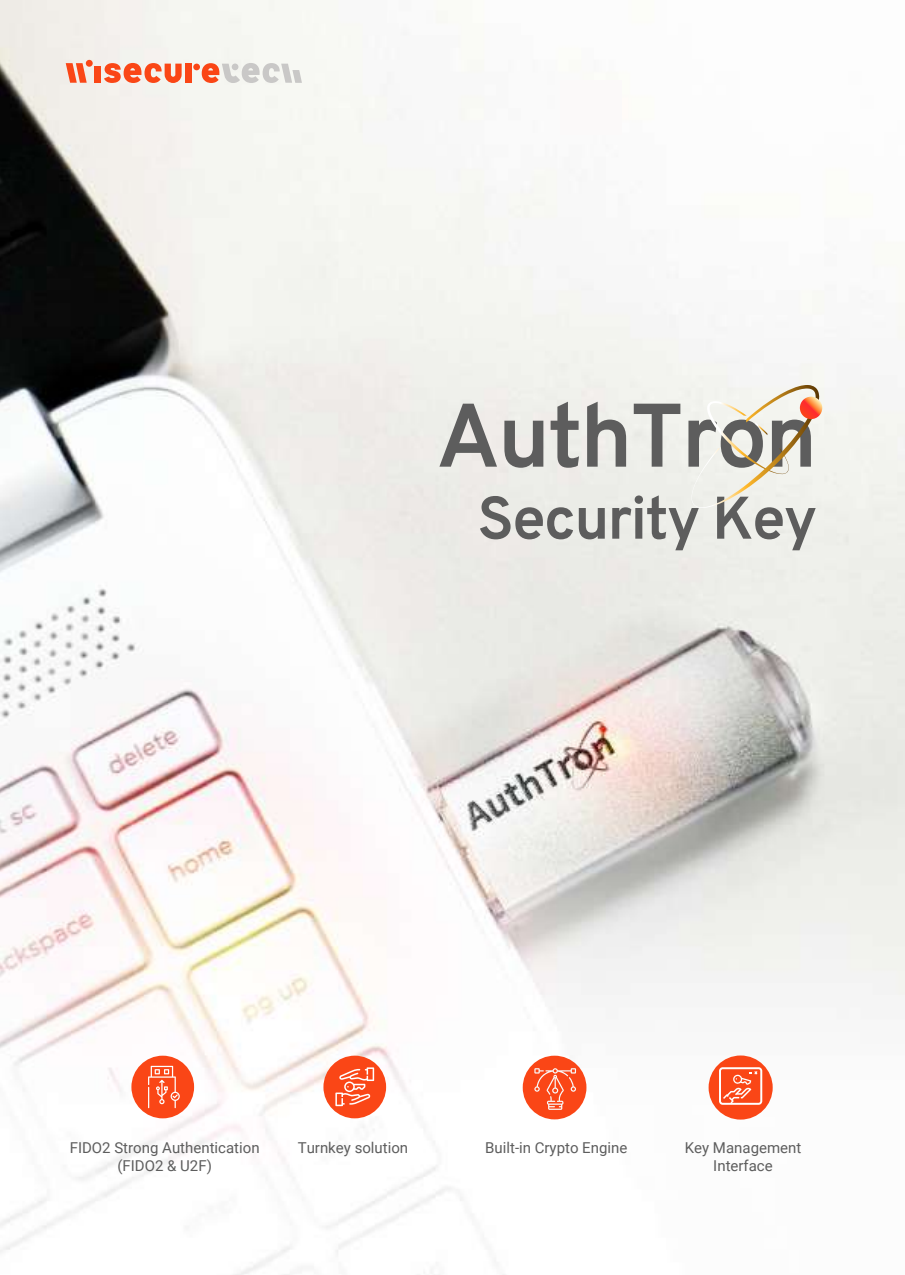
<style>
.page{position:relative;width:905px;height:1275px;background:#fff}
.page>*{position:absolute;margin:0;border:0;box-sizing:border-box;transform-origin:0 0}
.t1{font:700 90px "Overpass";letter-spacing:-.025em;color:#5d5d5d}
.t2{font:700 60px "Overpass";letter-spacing:-.025em;color:#5d5d5d}
.t3{font:15px/18px "Roboto";color:#5d5d5d;text-align:center}
</style>
<div class="page">
<img style="left:0;top:0;width:905px;height:1275px">
<div style="left:131px;top:1056px;width:63px;height:62px;background:#fa4616;border-radius:50%"></div>
<svg style="left:148px;top:1066px;width:32px;height:42px"></svg>
<div style="left:523px;top:1056px;width:63px;height:63px;background:#fa4616;border-radius:50%"></div>
<svg style="left:534px;top:1068px;width:42px;height:42px"></svg>
<div style="left:709px;top:1055px;width:64px;height:64px;background:#fa4616;border-radius:50%"></div>
<svg style="left:719px;top:1067px;width:43px;height:38px"></svg>
<div style="left:323px;top:1056px;width:63px;height:62px;background:#fa4616;border-radius:50%"></div>
<svg style="left:335px;top:1067px;width:39px;height:39px"></svg>
<div style="left:560px;top:81px;width:62px;height:54px;background:#fbf9f9"></div>
<div style="left:94px;top:67px;width:7px;height:16px;background:#fa4616"></div>
<svg style="left:66px;top:63px;width:21px;height:20px"></svg>
<div style="left:185px;top:64px;width:7px;height:19px;background:#fa4616"></div>
<div style="left:193px;top:64px;width:7px;height:6px;background:#fa4616;border-radius:50%"></div>
<div style="left:86px;top:60px;width:7px;height:7px;background:#fa4616;border-radius:50%"></div>
<svg style="left:104px;top:63px;width:78px;height:20px;background:#f78a6c"></svg>
<svg style="left:202px;top:63px;width:100px;height:20px"></svg>
<svg style="left:691px;top:385px;width:128px;height:123px"></svg>
<svg style="left:800px;top:397px;width:22px;height:22px"></svg>
<h1 class="t1" style="left:436px;top:371px;width:383px">AuthTron</h1>
<h2 class="t2" style="left:477px;top:475px;width:341px">Security Key</h2>
<p class="t3" style="left:70px;top:1138px;width:191px">FIDO2 Strong Authentication (FIDO2 &amp; U2F)</p>
<p class="t3" style="left:298px;top:1138px;width:112px">Turnkey solution</p>
<p class="t3" style="left:485px;top:1138px;width:144px">Built-in Crypto Engine</p>
<p class="t3" style="left:685px;top:1138px;width:118px">Key Management<br>Interface</p>
</div>
